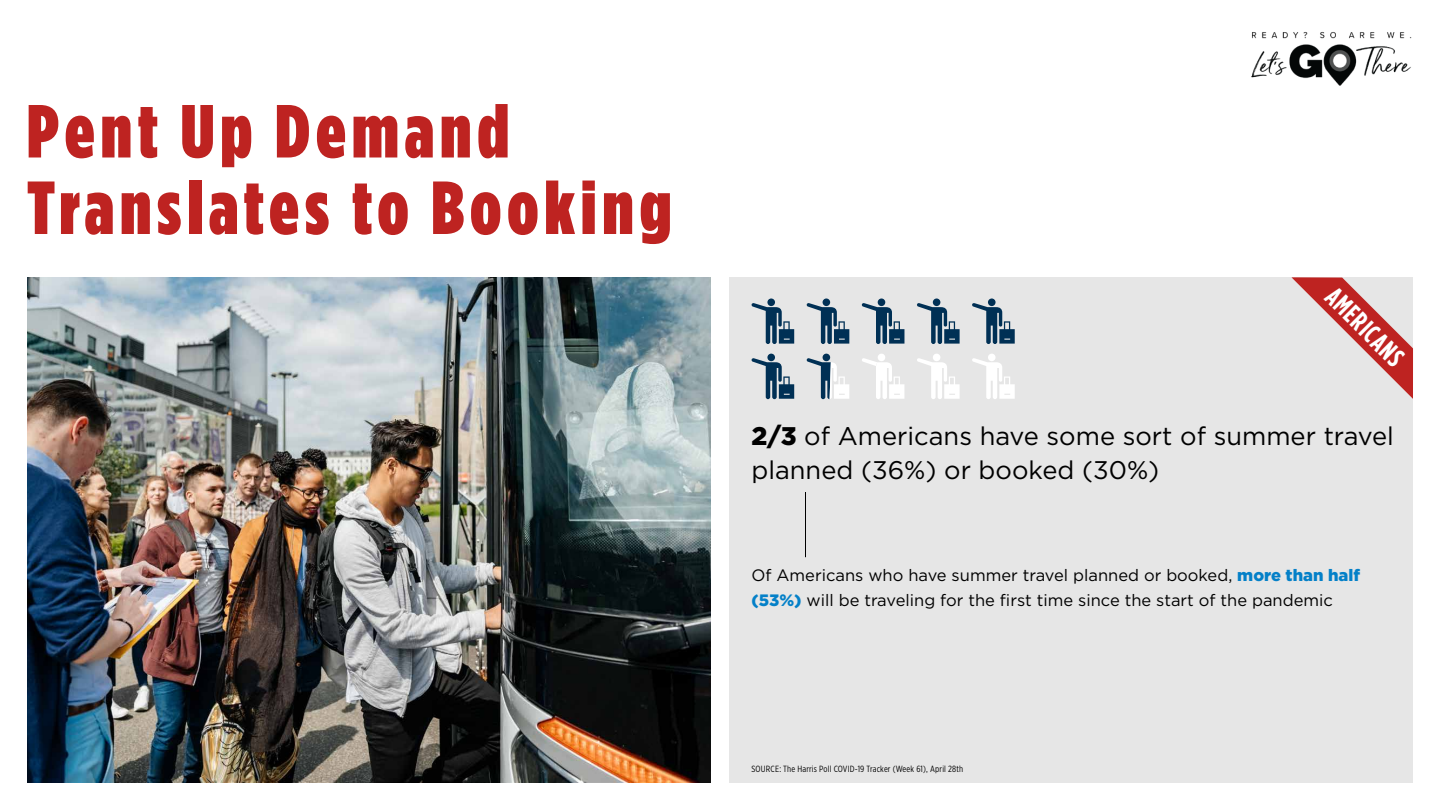
<style>
.page{position:relative;width:1440px;height:810px;background:#fff}
.page>*{position:absolute;margin:0;border:0;box-sizing:border-box;transform-origin:0 0}
.t1{font:75px/76.5px "Gotham Condensed X Black";letter-spacing:.08em;color:#be2321}
.t2{font:700 27.15px "Gotham Condensed";color:#fff}
.t3{font:25.5px/34.5px "Gotham";color:#000}
.t4{font:16.5px/25.3px "Gotham";color:#000}
.t5{font:9px "Gotham X Narrow";letter-spacing:.02em;color:#000}
.s1{font-weight:900}
.s2{font-weight:900;color:#0480c8}
</style>
<div class="page">
<div style="left:729px;top:278px;width:684px;height:505px;background:#e6e6e6"></div>
<img style="left:27px;top:278px;width:684px;height:505px">
<hr style="left:805px;top:492px;width:1px;height:65px;background:#000">
<svg style="left:1291px;top:277px;width:122px;height:122px"></svg>
<div style="left:767px;top:298px;width:8px;height:8px;background:#003055;border-radius:50%"></div>
<svg style="left:751px;top:302px;width:43px;height:42px"></svg>
<div style="left:767px;top:354px;width:8px;height:7px;background:#003055;border-radius:50%"></div>
<svg style="left:751px;top:358px;width:43px;height:41px"></svg>
<div style="left:878px;top:298px;width:7px;height:8px;background:#003055;border-radius:50%"></div>
<svg style="left:861px;top:302px;width:43px;height:42px"></svg>
<div style="left:878px;top:354px;width:7px;height:7px;background:#fff;border-radius:50%"></div>
<svg style="left:862px;top:358px;width:42px;height:41px"></svg>
<div style="left:823px;top:298px;width:7px;height:8px;background:#003055;border-radius:50%"></div>
<svg style="left:806px;top:302px;width:43px;height:42px"></svg>
<div style="left:823px;top:354px;width:7px;height:7px;background:#003055;border-radius:50%"></div>
<svg style="left:806px;top:358px;width:43px;height:41px"></svg>
<div style="left:933px;top:298px;width:7px;height:8px;background:#003055;border-radius:50%"></div>
<svg style="left:917px;top:302px;width:43px;height:42px"></svg>
<div style="left:933px;top:354px;width:7px;height:7px;background:#fff;border-radius:50%"></div>
<svg style="left:917px;top:358px;width:43px;height:41px"></svg>
<div style="left:988px;top:298px;width:8px;height:8px;background:#003055;border-radius:50%"></div>
<svg style="left:972px;top:302px;width:43px;height:42px"></svg>
<div style="left:988px;top:354px;width:8px;height:7px;background:#fff;border-radius:50%"></div>
<svg style="left:972px;top:358px;width:43px;height:41px"></svg>
<img style="left:1251px;top:32px;width:161px;height:54px">
<h1 class="t1" style="left:27px;top:92px;width:646px">Pent Up Demand<br>Translates to Booking</h1>
<h2 class="t2" style="left:1341px;top:281px;width:100px;rotate:45deg">AMERICANS</h2>
<h3 class="t3" style="left:752px;top:418px;width:644px"><span class="s1">2/3</span> of Americans have some sort of summer travel planned (36%) or booked (30%)</h3>
<p class="t4" style="left:752px;top:562px;width:610px">Of Americans who have summer travel planned or booked, <span class="s2">more than half (53%)</span> will be traveling for the first time since the start of the pandemic</p>
<p class="t5" style="left:752px;top:763px;width:213px">SOURCE: The Harris Poll COVID-19 Tracker (Week 61), April 28th</p>
</div>
